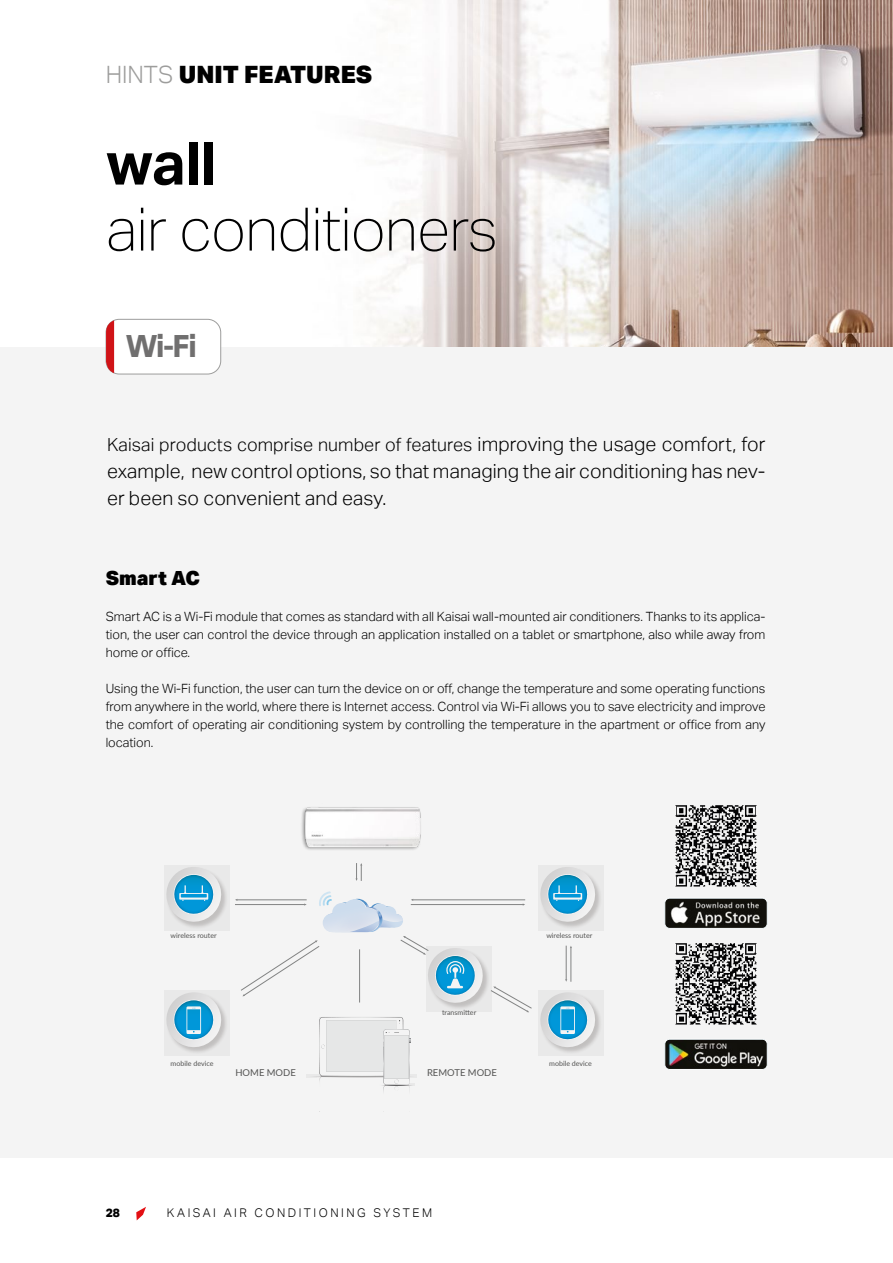
<style>
.page{position:relative;width:893px;height:1263px;background:#fff}
.page>*{position:absolute;margin:0;border:0;box-sizing:border-box;transform-origin:0 0}
.t1{font:100 60px "Aktiv Grotesk";letter-spacing:-.01em;color:#000}
.t2{font:700 60px "Aktiv Grotesk";color:#000}
.t3{font:700 33px "Klavika Basic";color:#706f6f}
.t4{font:900 23.85px "Aktiv Grotesk";color:#000}
.t5{font:300 19.5px/27px "Aktiv Grotesk";letter-spacing:.005em;color:#000}
.t6{font:900 19.5px "Aktiv Grotesk";color:#000}
.t7{font:300 18px "Aktiv Grotesk";letter-spacing:.005em;color:#000}
.t8{font:300 12.75px/18px "Aktiv Grotesk";color:#000;text-align:justify}
.t9{font:300 12px "Aktiv Grotesk";letter-spacing:.21em;color:#000}
.t10{font:800 12px "Aktiv Grotesk";color:#000}
.t11{font:9.45px "Lato";color:#575756}
.t12{font:7.05px "Lato";color:#575756}
.s1{font-weight:300;color:#9d9d9c}
.s2{font-size:19.5px}
</style>
<div class="page">
<svg style="left:136px;top:1207px;width:10px;height:13px"></svg>
<img style="left:105px;top:0;width:788px;height:347px">
<div style="left:0;top:347px;width:893px;height:811px;background:#f4f4f4"></div>
<div style="left:106px;top:319px;width:115px;height:55px;background:#fff;border-radius:13px"></div>
<div style="left:106px;top:319px;width:115px;height:55px;border:1px solid #9d9d9c;border-radius:13px"></div>
<svg style="left:106px;top:320px;width:8px;height:53px"></svg>
<img style="left:301px;top:807px;width:120px;height:43px">
<svg style="left:164px;top:992px;width:61px;height:59px"></svg>
<svg style="left:164px;top:867px;width:61px;height:59px"></svg>
<svg style="left:235px;top:863px;width:364px;height:229px"></svg>
<img style="left:666px;top:1041px;width:100px;height:27px">
<div style="left:664px;top:1039px;width:104px;height:31px;border:1px solid #fff;border-radius:5px"></div>
<img style="left:666px;top:900px;width:100px;height:27px">
<div style="left:664px;top:898px;width:104px;height:31px;border:1px solid #fff;border-radius:5px"></div>
<img style="left:675px;top:943px;width:82px;height:82px">
<img style="left:675px;top:805px;width:82px;height:82px">
<h3 class="t4" style="left:106px;top:59px;width:268px"><span class="s1">HINTS</span> UNIT FEATURES</h3>
<h1 class="t2" style="left:106px;top:129px;width:112px">wall</h1>
<h1 class="t1" style="left:106px;top:196px;width:393px">air conditioners</h1>
<h2 class="t3" style="left:126px;top:322px;width:72px">Wi-Fi</h2>
<h3 class="t7" style="left:107px;top:434px;width:660px">Kaisai products comprise number of features <span class="s2">improving the usage comfort, for</span></h3>
<h3 class="t5" style="left:107px;top:457px;width:660px">example, new control options, so that managing the air conditioning has nev&shy;er been so convenient and easy.</h3>
<h3 class="t6" style="left:106px;top:565px;width:96px">Smart AC</h3>
<p class="t8" style="left:106px;top:607px;width:661px">Smart AC is a Wi-Fi module that comes as standard with all Kaisai wall-mounted air conditioners. Thanks to its applica&shy;tion, the user can control the device through an application installed on a tablet or smartphone, also while away from home or office.</p>
<p class="t8" style="left:106px;top:679px;width:661px">Using the Wi-Fi function, the user can turn the device on or off, change the temperature and some operating functions from anywhere in the world, where there is Internet access. Control via Wi-Fi allows you to save electricity and improve the comfort of operating air conditioning system by controlling the temperature in the apartment or office from any location.</p>
<p class="t12" style="left:171px;top:930px;width:48px">wireless router</p>
<p class="t12" style="left:546px;top:930px;width:48px">wireless router</p>
<p class="t12" style="left:442px;top:1007px;width:36px">transmitter</p>
<p class="t12" style="left:171px;top:1058px;width:44px">mobile device</p>
<p class="t12" style="left:549px;top:1058px;width:44px">mobile device</p>
<p class="t11" style="left:235px;top:1066px;width:62px">HOME MODE</p>
<p class="t11" style="left:427px;top:1066px;width:71px">REMOTE MODE</p>
<p class="t10" style="left:106px;top:1206px;width:16px">28</p>
<p class="t9" style="left:167px;top:1206px;width:267px">KAISAI AIR CONDITIONING SYSTEM</p>
</div>
